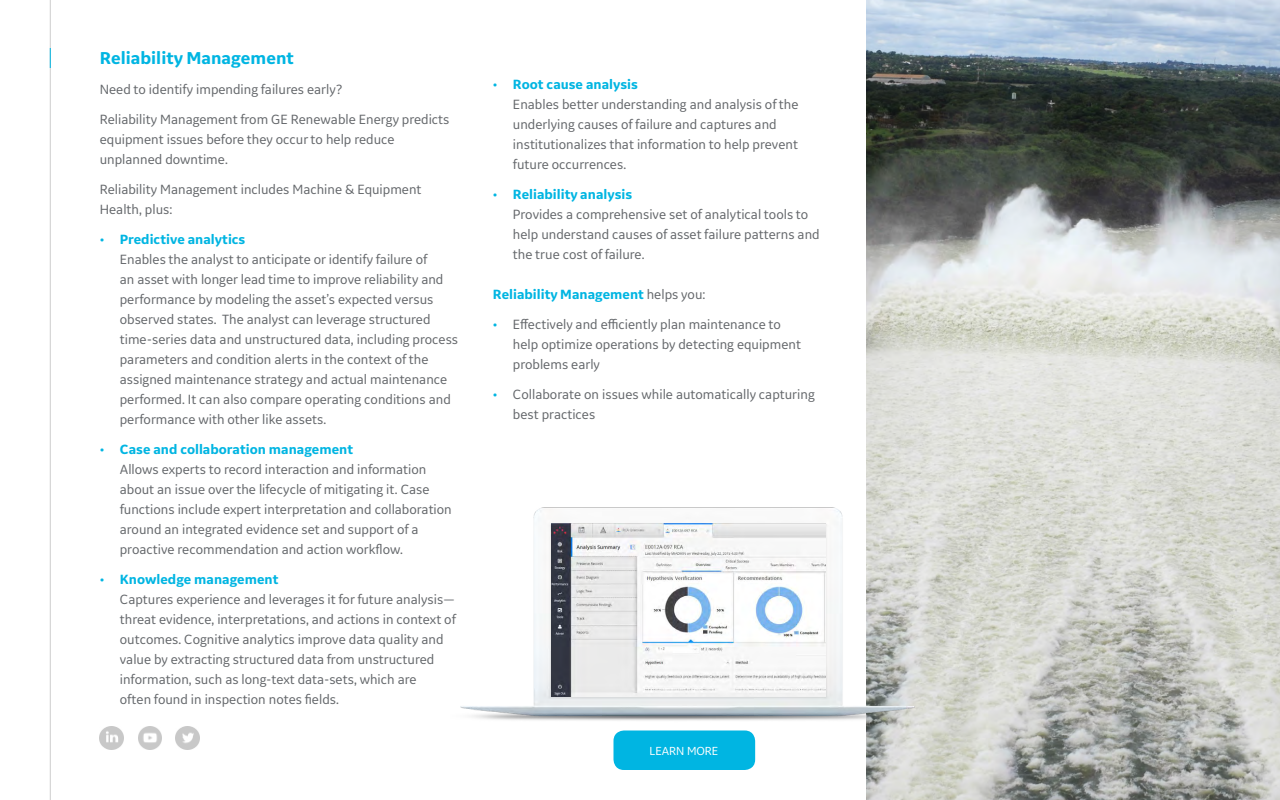
<style>
.page{position:relative;width:1280px;height:800px;background:#fff}
.page>*{position:absolute;margin:0;border:0;box-sizing:border-box;transform-origin:0 0}
.t1{font:700 18px "GE Inspira Sans";color:#00b5e2}
.t2{font:14px/20px "GE Inspira Sans";color:#63666a}
.t3{font:700 14px "GE Inspira Sans";color:#00b5e2}
.t4{font:12.2px "GE Inspira Sans";color:#fff}
.s1{color:#00b5e2}
.s2{font-weight:700;color:#00b5e2}
.s3{font-weight:400;color:#63666a}
</style>
<div class="page">
<img style="left:176px;top:727px;width:23px;height:23px">
<img style="left:138px;top:727px;width:23px;height:23px">
<img style="left:100px;top:727px;width:23px;height:23px">
<img style="left:867px;top:0;width:413px;height:800px">
<hr style="left:50px;top:0;width:1px;height:800px;background:#cdcdcd">
<img style="left:460px;top:462px;width:465px;height:297px">
<img style="left:551px;top:523px;width:275px;height:173px">
<svg style="left:50px;top:48px;width:1px;height:20px"></svg>
<div style="left:613px;top:731px;width:142px;height:39px;background:#00b5e2;border-radius:10px"></div>
<p class="t1" style="left:100px;top:47px;width:196px">Reliability Management</p>
<p class="t2" style="left:100px;top:74px;width:351px;line-height:30px">Need to identify impending failures early?<br>Reliability Management from GE Renewable Energy predicts</p>
<p class="t2" style="left:100px;top:129px;width:296px">equipment issues before they occur to help reduce unplanned downtime.</p>
<p class="t2" style="left:100px;top:179px;width:323px">Reliability Management includes Machine &amp; Equipment<br>Health, plus:</p>
<p class="t2" style="left:120px;top:229px;width:340px;text-indent:-20px"><span class="s1">•</span> <span class="s2">Predictive analytics<br></span>Enables the analyst to anticipate or identify failure of<br>an asset with longer lead time to improve reliability and performance by modeling the asset’s expected versus observed states. The analyst can leverage structured time-series data and unstructured data, including process parameters and condition alerts in the context of the assigned maintenance strategy and actual maintenance performed. It can also compare operating conditions and performance with other like assets.</p>
<p class="t2" style="left:120px;top:439px;width:334px;text-indent:-20px"><span class="s1">•</span> <span class="s2">Case and collaboration management<br></span>Allows experts to record interaction and information about an issue over the lifecycle of mitigating it. Case functions include expert interpretation and collaboration around an integrated evidence set and support of a proactive recommendation and action workflow.</p>
<p class="t2" style="left:120px;top:569px;width:338px;text-indent:-20px"><span class="s1">•</span> <span class="s2">Knowledge management<br></span>Captures experience and leverages it for future analysis— threat evidence, interpretations, and actions in context of outcomes. Cognitive analytics improve data quality and value by extracting structured data from unstructured information, such as long-text data-sets, which are<br>often found in inspection notes fields.</p>
<p class="t2" style="left:513px;top:74px;width:287px;text-indent:-20px"><span class="s1">•</span> <span class="s2">Root cause analysis<br></span>Enables better understanding and analysis of the underlying causes of failure and captures and institutionalizes that information to help prevent future occurrences.</p>
<p class="t2" style="left:513px;top:184px;width:308px;text-indent:-20px"><span class="s1">•</span> <span class="s2">Reliability analysis<br></span>Provides a comprehensive set of analytical tools to help understand causes of asset failure patterns and the true cost of failure.</p>
<p class="t3" style="left:493px;top:285px;width:214px">Reliability Management <span class="s3">helps you:</span></p>
<p class="t2" style="left:513px;top:314px;width:289px;text-indent:-20px"><span class="s1">•</span> Effectively and efficiently plan maintenance to help optimize operations by detecting equipment problems early</p>
<p class="t2" style="left:513px;top:384px;width:303px;text-indent:-20px"><span class="s1">•</span> Collaborate on issues while automatically capturing best practices</p>
<p class="t4" style="left:650px;top:743px;width:70px">LEARN MORE</p>
</div>
